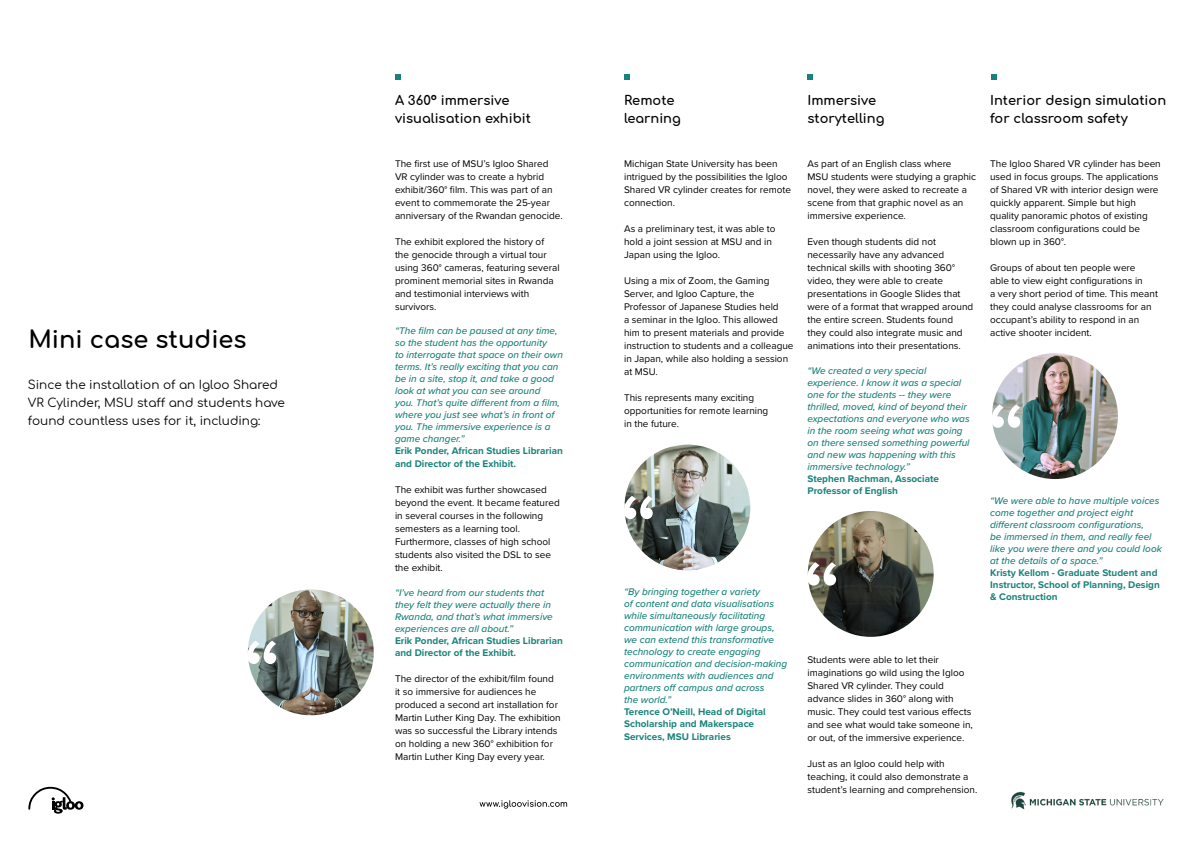
<style>
.page{position:relative;width:1191px;height:842px;background:#fff}
.page>*{position:absolute;margin:0;border:0;box-sizing:border-box;transform-origin:0 0}
.t1{font:700 24px "Comfortaa";color:#000}
.t2{font:700 13px/18px "Comfortaa";color:#000}
.t3{font:12px/18px "Comfortaa";color:#000}
.t4{font:10px/13px "Proxima Nova";color:#000}
.t5{font:italic 500 10px/12px "Proxima Nova";color:#198379}
.t6{font:700 10px/12px "Proxima Nova";color:#198379}
</style>
<div class="page">
<img style="left:1011px;top:791px;width:153px;height:19px">
<svg style="left:28px;top:787px;width:55px;height:27px"></svg>
<svg style="left:479px;top:800px;width:88px;height:9px"></svg>
<img style="left:624px;top:444px;width:126px;height:126px;border-radius:63px">
<svg style="left:624px;top:496px;width:29px;height:23px"></svg>
<img style="left:248px;top:589px;width:126px;height:126px;border-radius:63px">
<svg style="left:247px;top:641px;width:29px;height:23px"></svg>
<img style="left:808px;top:511px;width:125px;height:126px;border-radius:63px">
<svg style="left:807px;top:562px;width:29px;height:24px"></svg>
<img style="left:992px;top:353px;width:125px;height:126px;border-radius:63px">
<svg style="left:992px;top:404px;width:28px;height:24px"></svg>
<svg style="left:395px;top:74px;width:6px;height:5px"></svg>
<svg style="left:624px;top:74px;width:5px;height:5px"></svg>
<svg style="left:807px;top:74px;width:6px;height:5px"></svg>
<svg style="left:991px;top:74px;width:5px;height:5px"></svg>
<h1 class="t1" style="left:28px;top:317px;width:220px">Mini case studies</h1>
<p class="t3" style="left:28px;top:374px;width:259px">Since the installation of an Igloo Shared<br>VR Cylinder, MSU staff and students have found countless uses for it, including:</p>
<h2 class="t2" style="left:395px;top:89px;width:138px">A 360° immersive visualisation exhibit</h2>
<h2 class="t2" style="left:624px;top:89px;width:58px">Remote learning</h2>
<h2 class="t2" style="left:807px;top:89px;width:79px">Immersive storytelling</h2>
<h2 class="t2" style="left:990px;top:89px;width:178px">Interior design simulation for classroom safety</h2>
<p class="t4" style="left:395px;top:157px;width:169px">The first use of MSU’s Igloo Shared VR cylinder was to create a hybrid exhibit/360° film. This was part of an event to commemorate the 25-year anniversary of the Rwandan genocide.</p>
<p class="t4" style="left:395px;top:235px;width:166px">The exhibit explored the history of the genocide through a virtual tour using 360° cameras, featuring several prominent memorial sites in Rwanda and testimonial interviews with survivors.</p>
<p class="t5" style="left:395px;top:324px;width:169px">“The film can be paused at any time, so the student has the opportunity<br>to interrogate that space on their own terms. It’s really exciting that you can be in a site, stop it, and take a good look at what you can see around<br>you. That’s quite different from a film, where you just see what’s in front of you. The immersive experience is a game changer.”</p>
<p class="t6" style="left:395px;top:444px;width:169px;line-height:13px">Erik Ponder, African Studies Librarian and Director of the Exhibit.</p>
<p class="t4" style="left:395px;top:483px;width:166px">The exhibit was further showcased beyond the event. It became featured in several courses in the following semesters as a learning tool.<br>Furthermore, classes of high school students also visited the DSL to see the exhibit.</p>
<p class="t5" style="left:395px;top:586px;width:159px">“I’ve heard from our students that they felt they were actually there in Rwanda, and that’s what immersive experiences are all about.”</p>
<p class="t6" style="left:395px;top:634px;width:169px">Erik Ponder, African Studies Librarian and Director of the Exhibit.</p>
<p class="t4" style="left:395px;top:672px;width:167px">The director of the exhibit/film found it so immersive for audiences he produced a second art installation for Martin Luther King Day. The exhibition was so successful the Library intends on holding a new 360° exhibition for Martin Luther King Day every year.</p>
<p class="t4" style="left:624px;top:157px;width:168px">Michigan State University has been intrigued by the possibilities the Igloo<br>Shared VR cylinder creates for remote connection.</p>
<p class="t4" style="left:624px;top:222px;width:153px">As a preliminary test, it was able to hold a joint session at MSU and in<br>Japan using the Igloo.</p>
<p class="t4" style="left:624px;top:274px;width:171px">Using a mix of Zoom, the Gaming<br>Server, and Igloo Capture, the<br>Professor of Japanese Studies held<br>a seminar in the Igloo. This allowed him to present materials and provide instruction to students and a colleague in Japan, while also holding a session at MSU.</p>
<p class="t4" style="left:624px;top:391px;width:146px">This represents many exciting opportunities for remote learning in the future.</p>
<p class="t5" style="left:624px;top:585px;width:165px">“By bringing together a variety<br>of content and data visualisations while simultaneously facilitating communication with large groups, we can extend this transformative technology to create engaging communication and decision-making environments with audiences and partners off campus and across<br>the world.”</p>
<p class="t6" style="left:624px;top:705px;width:143px">Terence O’Neill, Head of Digital<br>Scholarship and Makerspace</p>
<p class="t6" style="left:624px;top:730px;width:108px">Services, MSU Libraries</p>
<p class="t4" style="left:807px;top:157px;width:170px">As part of an English class where<br>MSU students were studying a graphic novel, they were asked to recreate a scene from that graphic novel as an immersive experience.</p>
<p class="t4" style="left:807px;top:235px;width:167px">Even though students did not necessarily have any advanced technical skills with shooting 360° video, they were able to create presentations in Google Slides that were of a format that wrapped around the entire screen. Students found they could also integrate music and animations into their presentations.</p>
<p class="t5" style="left:807px;top:364px;width:164px">“We created a very special experience. I know it was a special one for the students -- they were thrilled, moved, kind of beyond their expectations and everyone who was in the room seeing what was going on there sensed something powerful and new was happening with this immersive technology.”</p>
<p class="t6" style="left:807px;top:472px;width:133px">Stephen Rachman, Associate<br>Professor of English</p>
<p class="t4" style="left:990px;top:157px;width:172px">The Igloo Shared VR cylinder has been used in focus groups. The applications of Shared VR with interior design were quickly apparent. Simple but high quality panoramic photos of existing classroom configurations could be blown up in 360°.</p>
<p class="t4" style="left:990px;top:261px;width:169px">Groups of about ten people were<br>able to view eight configurations in<br>a very short period of time. This meant they could analyse classrooms for an occupant’s ability to respond in an active shooter incident.</p>
<p class="t5" style="left:990px;top:494px;width:173px">“We were able to have multiple voices come together and project eight different classroom configurations,<br>be immersed in them, and really feel like you were there and you could look at the details of a space.”</p>
<p class="t6" style="left:990px;top:566px;width:171px">Kristy Kellom - Graduate Student and<br>Instructor, School of Planning, Design &amp; Construction</p>
<p class="t4" style="left:807px;top:653px;width:167px">Students were able to let their imaginations go wild using the Igloo Shared VR cylinder. They could advance slides in 360° along with music. They could test various effects and see what would take someone in, or out, of the immersive experience.</p>
<p class="t4" style="left:807px;top:757px;width:171px">Just as an Igloo could help with teaching, it could also demonstrate a student’s learning and comprehension.</p>
</div>
